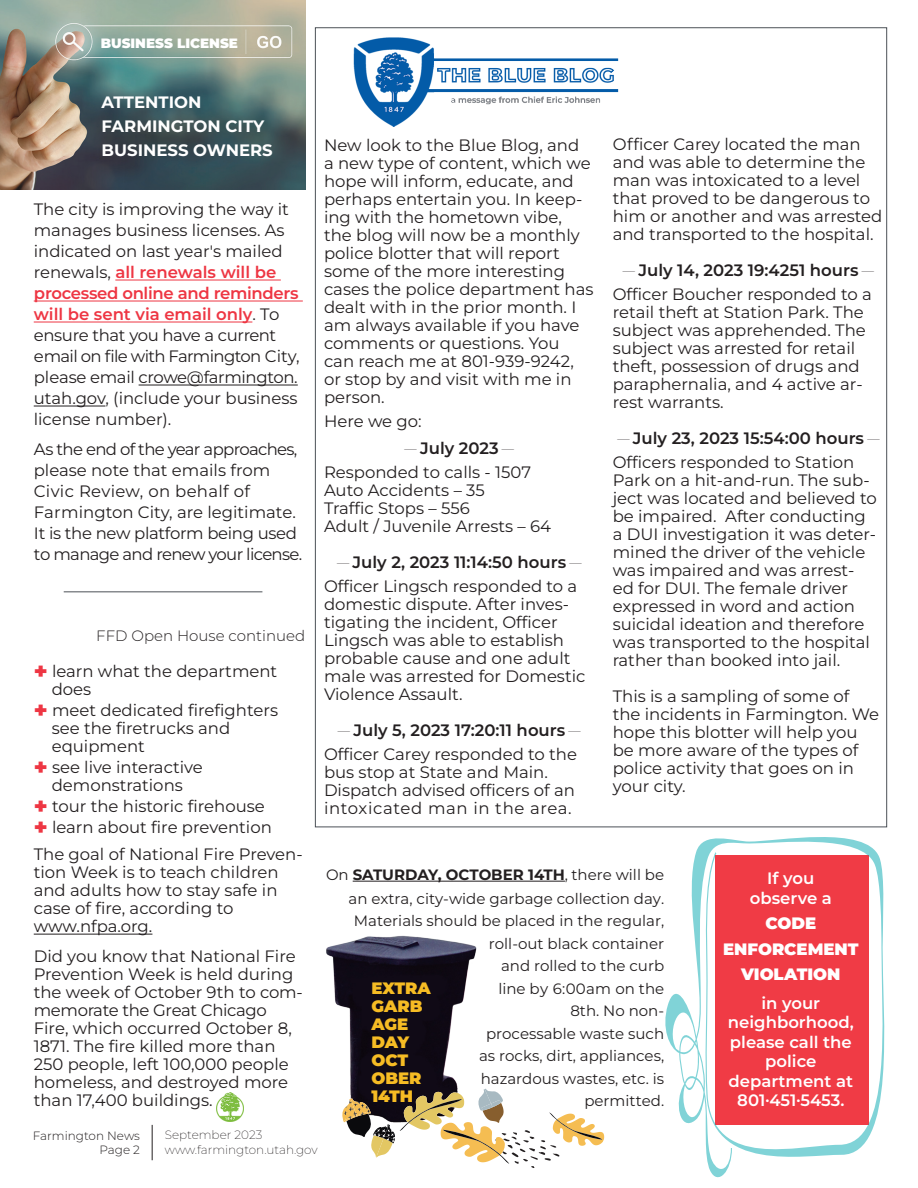
<style>
.page{position:relative;width:918px;height:1188px;background:#fff}
.page>*{position:absolute;margin:0;border:0;box-sizing:border-box;transform-origin:0 0}
.t1{font:16.5px/18px "Montserrat";color:#231f20}
.t2{font:16.5px/21px "Montserrat";letter-spacing:-.02em;color:#231f20}
.t3{font:600 16.5px "Montserrat";color:#231f20}
.t4{font:600 16.5px/19.5px "Montserrat";color:#fff;text-align:center}
.t5{font:700 16.5px/24px "Montserrat";color:#fff}
.t6{font:900 16.5px "Montserrat";color:#f6bc24}
.t7{font:900 16.5px/25.5px "Montserrat";color:#fff;text-align:center}
.t8{font:15px/22.5px "Montserrat";color:#231f20;text-align:right}
.t9{font:300 15px "Montserrat";color:#231f20}
.t10{font:900 13.5px "Montserrat";color:#fff}
.t11{font:200 12px "Montserrat";color:#231f20}
.t12{font:300 12px "Montserrat";color:#231f20}
.s1{font-weight:600;color:#ee3643}
.s2{font-weight:900;font-size:22.5px;color:#ee3643}
.s3{font-weight:100}
.s4{font-weight:700}
</style>
<div class="page">
<svg style="left:665px;top:837px;width:220px;height:341px;fill:#f03b45"></svg>
<hr style="left:152px;top:1125px;width:1px;height:35px;background:#231f20">
<hr style="left:115px;top:280px;width:166px;height:1px;background:#ee3643">
<hr style="left:34px;top:301px;width:269px;height:1px;background:#ee3643">
<hr style="left:34px;top:322px;width:218px;height:1px;background:#ee3643">
<hr style="left:139px;top:385px;width:159px;height:1px;background:#231f20">
<hr style="left:34px;top:406px;width:71px;height:1px;background:#231f20">
<img style="left:353px;top:37px;width:266px;height:90px">
<img style="left:0;top:0;width:305px;height:190px">
<hr style="left:34px;top:934px;width:118px;height:1px;background:#231f20">
<img style="left:216px;top:1092px;width:27px;height:30px">
<hr style="left:64px;top:591px;width:198px;height:1px;background:#4c5157">
<hr style="left:353px;top:881px;width:212px;height:1px;background:#231f20">
<img style="left:326px;top:935px;width:151px;height:154px">
<svg style="left:342px;top:1089px;width:262px;height:79px"></svg>
<p class="t10" style="left:101px;top:34px;width:139px">BUSINESS LICENSE</p>
<p class="t5" style="left:102px;top:90px;width:101px">ATTENTION</p>
<p class="t5" style="left:102px;top:114px;width:173px">FARMINGTON CITY<br>BUSINESS OWNERS</p>
<p class="t1" style="left:34px;top:199px;width:267px;line-height:21px">The city is improving the way it manages business licenses. As indicated on last year's mailed renewals, <span class="s1">all renewals will be processed online and reminders will be sent via email only</span>. To ensure that you have a current email on file with Farmington City, please email crowe@farmington. utah.gov, (include your business license number).</p>
<p class="t2" style="left:34px;top:439px;width:270px">As the end of the year approaches, please note that emails from<br>Civic Review, on behalf of<br>Farmington City, are legitimate.<br>It is the new platform being used to manage and renew your license.</p>
<p class="t9" style="left:96px;top:626px;width:210px">FFD Open House continued</p>
<p class="t1" style="left:34px;top:662px;width:245px"><span class="s2">+</span> learn what the department</p>
<p class="t1" style="left:52px;top:680px;width:41px">does</p>
<p class="t1" style="left:34px;top:701px;width:246px"><span class="s2">+</span> meet dedicated firefighters</p>
<p class="t1" style="left:52px;top:719px;width:180px">see the firetrucks and</p>
<p class="t1" style="left:52px;top:737px;width:95px">equipment</p>
<p class="t1" style="left:34px;top:758px;width:171px"><span class="s2">+</span> see live interactive</p>
<p class="t1" style="left:52px;top:776px;width:133px">demonstrations</p>
<p class="t1" style="left:34px;top:797px;width:233px"><span class="s2">+</span> tour the historic firehouse</p>
<p class="t1" style="left:34px;top:818px;width:240px"><span class="s2">+</span> learn about fire prevention</p>
<p class="t1" style="left:34px;top:845px;width:270px">The goal of National Fire Preven&shy;tion Week is to teach children and adults how to stay safe in case of fire, according to</p>
<p class="t1" style="left:34px;top:917px;width:120px">www.nfpa.org.</p>
<p class="t1" style="left:34px;top:947px;width:270px">Did you know that National Fire<br>Prevention Week is held during the week of October 9th to com&shy;memorate the Great Chicago</p>
<p class="t1" style="left:34px;top:1019px;width:260px">Fire, which occurred October 8,<br>1871. The fire killed more than<br>250 people, left 100,000 people homeless, and destroyed more than 17,400 buildings.</p>
<p class="t1" style="left:324px;top:136px;width:271px">New look to the Blue Blog, and<br>a new type of content, which we hope will inform, educate, and perhaps entertain you. In keep&shy;ing with the hometown vibe, the blog will now be a monthly police blotter that will report some of the more interesting cases the police department has dealt with in the prior month. I am always available if you have comments or questions. You can reach me at 801-939-9242, or stop by and visit with me in person.</p>
<p class="t1" style="left:324px;top:412px;width:99px">Here we go:</p>
<p class="t3" style="left:401px;top:437px;width:118px"><span class="s3">-</span>July 2023<span class="s3">-</span></p>
<p class="t1" style="left:324px;top:463px;width:209px">Responded to calls - 1507</p>
<p class="t1" style="left:324px;top:481px;width:162px">Auto Accidents – 35</p>
<p class="t1" style="left:324px;top:499px;width:147px">Traffic Stops – 556</p>
<p class="t1" style="left:324px;top:517px;width:229px">Adult / Juvenile Arrests – 64</p>
<p class="t3" style="left:334px;top:551px;width:253px"><span class="s3">-</span>July 2, 2023 11:14:50 hours<span class="s3">-</span></p>
<p class="t1" style="left:324px;top:577px;width:263px">Officer Lingsch responded to a domestic dispute. After inves&shy;tigating the incident, Officer<br>Lingsch was able to establish probable cause and one adult male was arrested for Domestic<br>Violence Assault.</p>
<p class="t3" style="left:335px;top:719px;width:251px"><span class="s3">-</span>July 5, 2023 17:20:11 hours<span class="s3">-</span></p>
<p class="t1" style="left:324px;top:745px;width:255px">Officer Carey responded to the bus stop at State and Main.<br>Dispatch advised officers of an intoxicated man in the area.</p>
<p class="t1" style="left:613px;top:135px;width:271px">Officer Carey located the man and was able to determine the man was intoxicated to a level that proved to be dangerous to him or another and was arrested and transported to the hospital.</p>
<p class="t3" style="left:620px;top:259px;width:259px"><span class="s3">-</span>July 14, 2023 19:4251 hours<span class="s3">-</span></p>
<p class="t1" style="left:613px;top:285px;width:261px">Officer Boucher responded to a retail theft at Station Park. The subject was apprehended. The subject was arrested for retail theft, possession of drugs and paraphernalia, and 4 active ar&shy;rest warrants.</p>
<p class="t3" style="left:614px;top:427px;width:270px"><span class="s3">-</span>July 23, 2023 15:54:00 hours<span class="s3">-</span></p>
<p class="t1" style="left:613px;top:453px;width:266px">Officers responded to Station<br>Park on a hit-and-run. The sub&shy;ject was located and believed to be impaired. After conducting a DUI investigation it was deter&shy;mined the driver of the vehicle was impaired and was arrest&shy;ed for DUI. The female driver expressed in word and action suicidal ideation and therefore was transported to the hospital rather than booked into jail.</p>
<p class="t1" style="left:613px;top:687px;width:268px">This is a sampling of some of the incidents in Farmington. We hope this blotter will help you be more aware of the types of police activity that goes on in your city.</p>
<p class="t8" style="left:326px;top:862px;width:340px;line-height:24px">On <span class="s4">SATURDAY, OCTOBER 14TH</span>, there will be an extra, city-wide garbage collection day.</p>
<p class="t8" style="left:354px;top:909px;width:312px">Materials should be placed in the regular, roll-out black container<br>and rolled to the curb<br>line by 6:00am on the<br>8th. No non-</p>
<p class="t8" style="left:479px;top:1022px;width:187px">processable waste such as rocks, dirt, appliances, hazardous wastes, etc. is permitted.</p>
<p class="t6" style="left:371px;top:977px;width:61px">EXTRA</p>
<p class="t6" style="left:371px;top:995px;width:53px">GARB</p>
<p class="t6" style="left:371px;top:1013px;width:38px">AGE</p>
<p class="t6" style="left:371px;top:1031px;width:39px">DAY</p>
<p class="t6" style="left:371px;top:1049px;width:38px">OCT</p>
<p class="t6" style="left:371px;top:1067px;width:52px">OBER</p>
<p class="t6" style="left:371px;top:1085px;width:43px">14TH</p>
<p class="t4" style="left:767px;top:868px;width:49px">If you</p>
<p class="t4" style="left:750px;top:887px;width:84px">observe a</p>
<p class="t7" style="left:765px;top:910px;width:52px">CODE</p>
<p class="t7" style="left:723px;top:936px;width:137px">ENFORCEMENT<br>VIOLATION</p>
<p class="t4" style="left:761px;top:992px;width:60px">in your</p>
<p class="t4" style="left:728px;top:1012px;width:128px">neighborhood, please call the police</p>
<p class="t4" style="left:729px;top:1070px;width:126px">department at<br>801.451.5453.</p>
<p class="t12" style="left:33px;top:1128px;width:109px">Farmington News</p>
<p class="t12" style="left:99px;top:1142px;width:42px">Page 2</p>
<p class="t11" style="left:165px;top:1127px;width:99px">September 2023</p>
<p class="t11" style="left:165px;top:1142px;width:154px">www.farmington.utah.gov</p>
</div>
